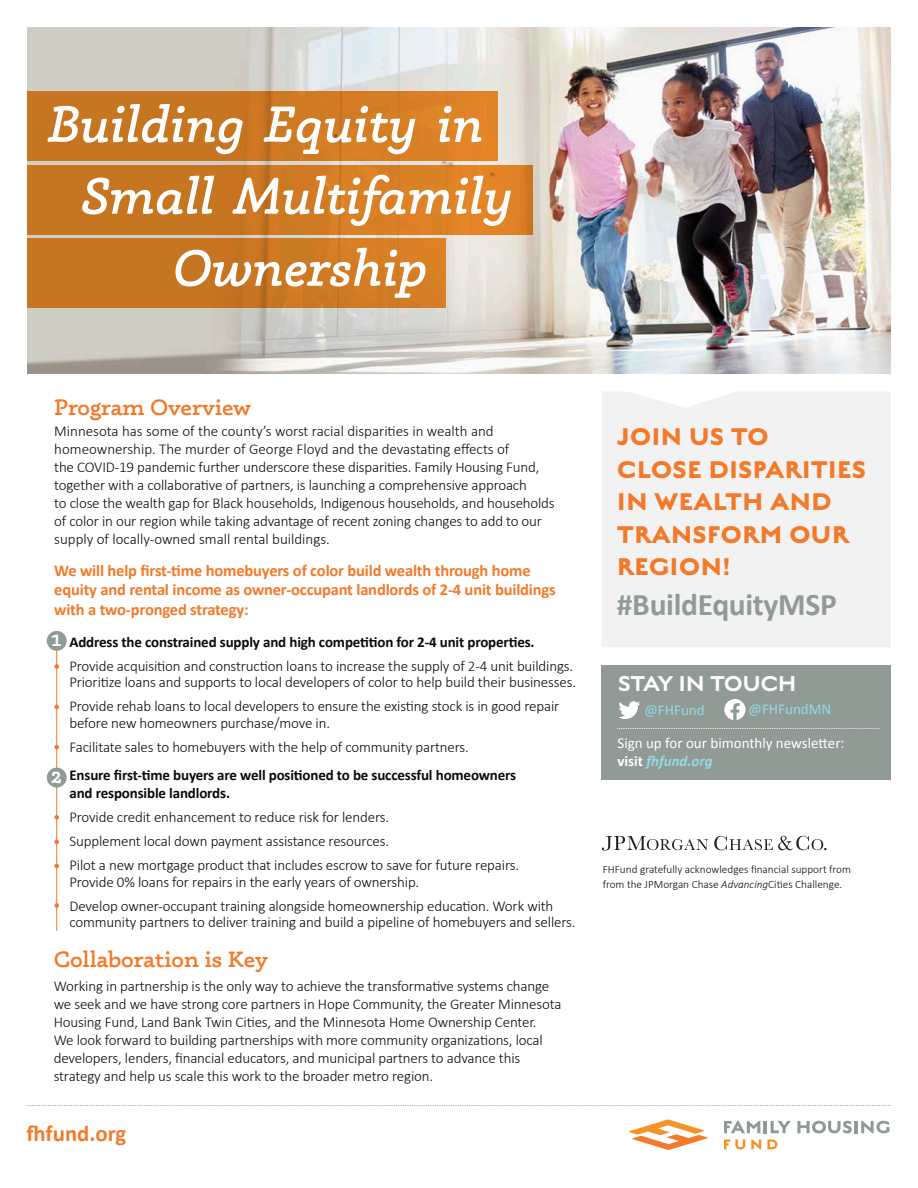
<style>
.page{position:relative;width:918px;height:1188px;background:#fff}
.page>*{position:absolute;margin:0;border:0;box-sizing:border-box;transform-origin:0 0}
.t1{font:italic 600 51.6px "Phoreus Cherokee";color:#fff}
.t2{font:700 31.5px "Calibri";letter-spacing:-.01em;color:#919b96}
.t3{font:700 27px/32.4px "English Grotesque";color:#f4792a}
.t4{font:500 24px "English Grotesque";letter-spacing:-.015em;color:#fff}
.t5{font:700 22.8px "Calibri";color:#f4792a}
.t6{font:600 22.5px "Phoreus Cherokee";color:#f4792a}
.t7{font:700 16.5px/19.5px "Calibri";letter-spacing:-.01em;color:#f4792a}
.t8{font:700 16.35px "Phoreus Cherokee";color:#fff}
.t9{font:300 15px/18px "Calibri";letter-spacing:-.01em;color:#0b0c0a}
.t10{font:700 15px/18px "Calibri";letter-spacing:-.01em;color:#0b0c0a}
.t11{font:15px/18px "Calibri";color:#fff}
.t12{font:15px "Calibri";color:#96d8e9}
.t13{font:300 11.25px/14.4px "Calibri";color:#0b0c0a}
.s1{font-weight:700}
.s2{font-weight:700;font-style:italic;color:#96d8e9}
.s3{font-style:italic}
</style>
<div class="page">
<div style="left:602px;top:665px;width:289px;height:115px;background:#919b96"></div>
<div style="left:602px;top:392px;width:289px;height:255px;background:#f1f2f1"></div>
<img style="left:27px;top:27px;width:864px;height:346px">
<div style="left:27px;top:239px;width:418px;height:69px;background:linear-gradient(to right,#c17220,#d47e25)"></div>
<div style="left:27px;top:165px;width:505px;height:69px;background:linear-gradient(to right,#bf7120,#e28427)"></div>
<div style="left:27px;top:91px;width:471px;height:69px;background:linear-gradient(to right,#bf711f,#dd8226)"></div>
<svg style="left:27px;top:1105px;width:864px;height:1px"></svg>
<svg style="left:618px;top:728px;width:262px;height:1px"></svg>
<svg style="left:629px;top:1119px;width:79px;height:31px"></svg>
<svg style="left:724px;top:1121px;width:67px;height:12px"></svg>
<svg style="left:797px;top:1121px;width:92px;height:12px"></svg>
<svg style="left:724px;top:1139px;width:21px;height:11px"></svg>
<svg style="left:751px;top:1139px;width:10px;height:10px"></svg>
<svg style="left:767px;top:1139px;width:10px;height:10px"></svg>
<hr style="left:56px;top:650px;width:1px;height:127px;background:#f4792a">
<svg style="left:54px;top:664px;width:5px;height:5px"></svg>
<hr style="left:56px;top:784px;width:1px;height:147px;background:#f4792a">
<svg style="left:54px;top:815px;width:5px;height:5px"></svg>
<svg style="left:54px;top:840px;width:5px;height:4px"></svg>
<svg style="left:54px;top:864px;width:5px;height:4px"></svg>
<svg style="left:54px;top:903px;width:5px;height:5px"></svg>
<svg style="left:54px;top:705px;width:5px;height:4px"></svg>
<svg style="left:54px;top:745px;width:5px;height:4px"></svg>
<div style="left:47px;top:768px;width:20px;height:20px;background:#919b96;border-radius:50%"></div>
<svg style="left:619px;top:701px;width:21px;height:18px"></svg>
<svg style="left:724px;top:699px;width:22px;height:21px"></svg>
<div style="left:47px;top:631px;width:20px;height:20px;background:#919b96;border-radius:50%"></div>
<svg style="left:602px;top:836px;width:106px;height:15px"></svg>
<svg style="left:714px;top:836px;width:113px;height:14px"></svg>
<h1 class="t1" style="left:48px;top:93px;width:438px">Building Equity in</h1>
<h1 class="t1" style="left:83px;top:165px;width:433px">Small Multifamily</h1>
<h1 class="t1" style="left:173px;top:237px;width:257px">Ownership</h1>
<h3 class="t6" style="left:54px;top:394px;width:198px">Program Overview</h3>
<p class="t9" style="left:54px;top:422px;width:502px">Minnesota has some of the county’s worst racial disparities in wealth and homeownership. The murder of George Floyd and the devastating effects of<br>the COVID-19 pandemic further underscore these disparities. Family Housing Fund, together with a collaborative of partners, is launching a comprehensive approach<br>to close the wealth gap for Black households, Indigenous households, and households of color in our region while taking advantage of recent zoning changes to add to our supply of locally-owned small rental buildings.</p>
<p class="t7" style="left:54px;top:560px;width:503px">We will help first-time homebuyers of color build wealth through home equity and rental income as owner-occupant landlords of 2-4 unit buildings with a two-pronged strategy:</p>
<p class="t8" style="left:51px;top:630px;width:12px">1</p>
<p class="t10" style="left:69px;top:632px;width:467px">Address the constrained supply and high competition for 2-4 unit properties.</p>
<p class="t9" style="left:69px;top:657px;width:508px;line-height:16.5px">Provide acquisition and construction loans to increase the supply of 2-4 unit buildings.<br>Prioritize loans and supports to local developers of color to help build their businesses.</p>
<p class="t9" style="left:69px;top:698px;width:492px;line-height:16.5px">Provide rehab loans to local developers to ensure the existing stock is in good repair before new homeowners purchase/move in.</p>
<p class="t9" style="left:69px;top:738px;width:401px">Facilitate sales to homebuyers with the help of community partners.</p>
<p class="t10" style="left:69px;top:766px;width:448px">Ensure first-time buyers are well positioned to be successful homeowners and responsible landlords.</p>
<p class="t9" style="left:69px;top:805px;width:451px;line-height:24px">Provide credit enhancement to reduce risk for lenders.<br>Supplement local down payment assistance resources.<br>Pilot a new mortgage product that includes escrow to save for future repairs.</p>
<p class="t9" style="left:69px;top:870px;width:485px;line-height:24px">Provide 0% loans for repairs in the early years of ownership.<br>Develop owner-occupant training alongside homeownership education. Work with</p>
<p class="t9" style="left:69px;top:913px;width:508px">community partners to deliver training and build a pipeline of homebuyers and sellers.</p>
<h3 class="t6" style="left:54px;top:946px;width:215px">Collaboration is Key</h3>
<p class="t9" style="left:54px;top:977px;width:509px">Working in partnership is the only way to achieve the transformative systems change we seek and we have strong core partners in Hope Community, the Greater Minnesota Housing Fund, Land Bank Twin Cities, and the Minnesota Home Ownership Center.<br>We look forward to building partnerships with more community organizations, local developers, lenders, financial educators, and municipal partners to advance this strategy and help us scale this work to the broader metro region.</p>
<p class="t8" style="left:51px;top:767px;width:12px">2</p>
<h3 class="t5" style="left:27px;top:1118px;width:101px">fhfund.org</h3>
<h3 class="t3" style="left:617px;top:421px;width:251px">JOIN US TO<br>CLOSE DISPARITIES<br>IN WEALTH AND<br>TRANSFORM OUR<br>REGION!</h3>
<h2 class="t2" style="left:617px;top:583px;width:221px">#BuildEquityMSP</h2>
<h3 class="t4" style="left:618px;top:669px;width:180px">STAY IN TOUCH</h3>
<p class="t12" style="left:645px;top:699px;width:62px">@FHFund</p>
<p class="t12" style="left:749px;top:699px;width:84px">@FHFundMN</p>
<p class="t11" style="left:617px;top:733px;width:229px">Sign up for our bimonthly newsletter: <span class="s1">visit</span> <span class="s2">fhfund.org</span></p>
<p class="t13" style="left:603px;top:862px;width:250px">FHFund gratefully acknowledges financial support from from the JPMorgan Chase <span class="s3">Advancing</span>Cities Challenge.</p>
</div>
